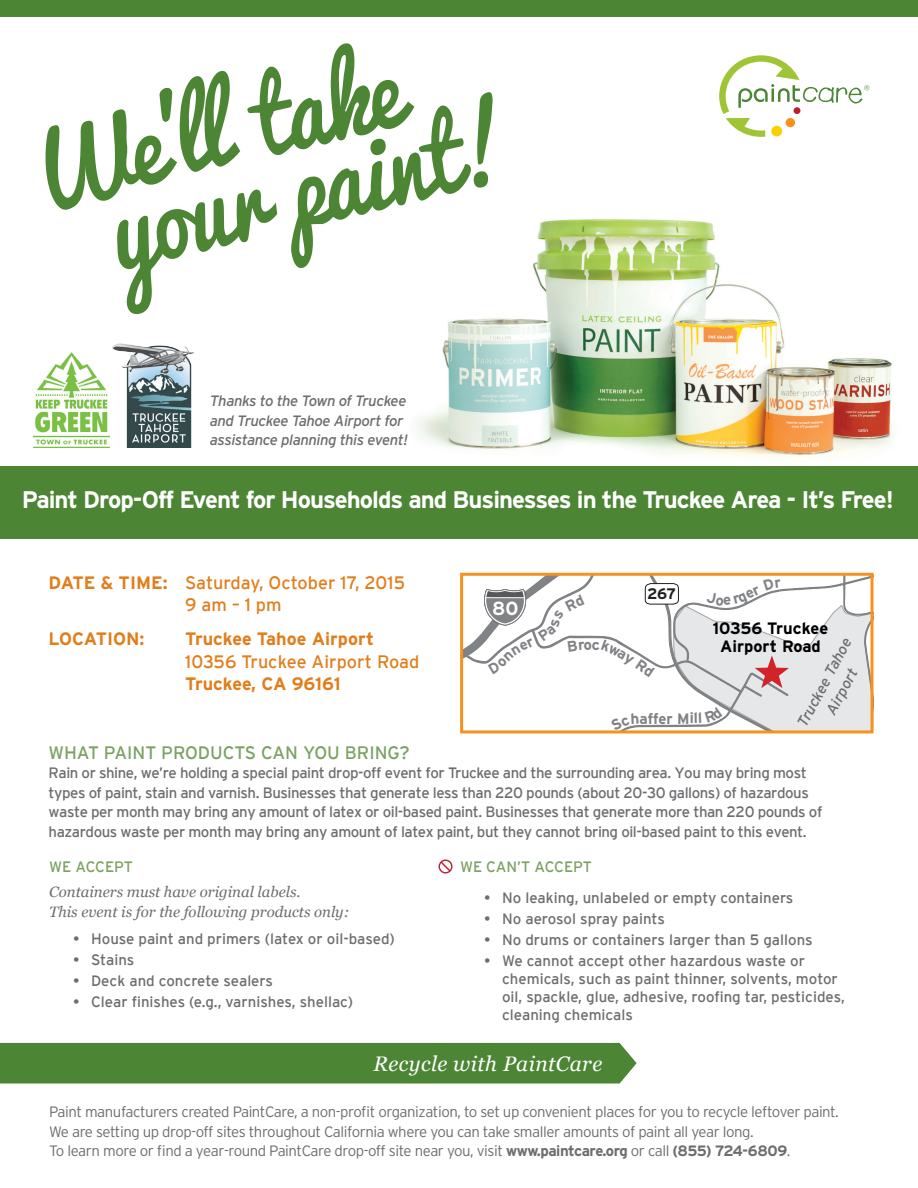
<style>
.page{position:relative;width:918px;height:1188px;background:#fff}
.page>*{position:absolute;margin:0;border:0;box-sizing:border-box;transform-origin:0 0}
.t1{font:700 24px "Interstate";letter-spacing:-.04em;color:#fff}
.t2{font:italic 21px "Georgia";letter-spacing:.02em;color:#fff}
.t3{font:700 18.9px "Interstate";color:#fff}
.t4{font:18px/21px "Interstate";color:#e17e1b}
.t5{font:700 18px "Interstate";color:#e17e1b}
.t6{font:18px "Interstate";color:#7ba163}
.t7{font:700 16.5px/18px "Interstate";color:#000;text-align:center}
.t8{font:700 15.3px "Interstate";color:#231f20}
.t9{font:15px/19.5px "Interstate";letter-spacing:-.03em;color:#6c6d70}
.t10{font:15px/18px "Interstate";color:#6c6d70}
.t11{font:300 15px/19.5px "Interstate";letter-spacing:-.03em;color:#6c6d70}
.t12{font:italic 15px/19.5px "Interstate";letter-spacing:-.03em;color:#6c6d70;text-align:center}
.t13{font:italic 15px/19.5px "Georgia";color:#6c6d70}
.t14{font:15px "Interstate";letter-spacing:-.005em;color:#7ba163}
.t15{font:15px "Interstate";letter-spacing:-.005em;color:#6c6d70}
.t16{font:700 15px "Interstate";color:#808285}
.s1{font-weight:700}
</style>
<div class="page">
<img style="left:417px;top:219px;width:476px;height:239px">
<svg style="left:719px;top:55px;width:150px;height:82px"></svg>
<div style="left:0;top:1043px;width:637px;height:41px;background:#4c8534"></div>
<div style="left:239px;top:1055px;width:363px;height:27px;background:#4c8534"></div>
<div style="left:0;top:466px;width:918px;height:73px;background:#4c8534"></div>
<svg style="left:117px;top:92px;width:376px;height:222px"></svg>
<svg style="left:46px;top:43px;width:368px;height:167px"></svg>
<div style="left:0;top:0;width:918px;height:16px;background:#4c8534"></div>
<svg style="left:439px;top:860px;width:14px;height:13px"></svg>
<img style="left:113px;top:344px;width:80px;height:103px">
<img style="left:33px;top:352px;width:77px;height:95px">
<svg style="left:462px;top:573px;width:412px;height:158px"></svg>
<p class="t12" style="left:210px;top:391px;width:199px;text-align:left">Thanks to the Town of Truckee and Truckee Tahoe Airport for assistance planning this event!</p>
<h1 class="t1" style="left:22px;top:485px;width:874px">Paint Drop-Off Event for Households and Businesses in the Truckee Area - It’s Free!</h1>
<p class="t5" style="left:49px;top:572px;width:121px">DATE &amp; TIME:</p>
<p class="t5" style="left:49px;top:628px;width:97px">LOCATION:</p>
<p class="t4" style="left:185px;top:573px;width:221px">Saturday, October 17, 2015<br>9 am – 1 pm</p>
<p class="t5" style="left:185px;top:628px;width:190px">Truckee Tahoe Airport</p>
<p class="t4" style="left:185px;top:651px;width:236px">10356 Truckee Airport Road</p>
<p class="t5" style="left:185px;top:673px;width:157px">Truckee, CA 96161</p>
<p class="t3" style="left:492px;top:597px;width:28px">80</p>
<p class="t8" style="left:647px;top:584px;width:30px">267</p>
<p class="t16" style="left:648px;top:709px;width:43px">ffer M</p>
<p class="t7" style="left:713px;top:619px;width:117px">10356 Truckee<br>Airport Road</p>
<p class="t12" style="left:793px;top:721px;width:100px;rotate:-62deg">Truckee Tahoe<br>Airport</p>
<p class="t6" style="left:49px;top:742px;width:363px">WHAT PAINT PRODUCTS CAN YOU BRING?</p>
<p class="t9" style="left:49px;top:763px;width:775px">Rain or shine, we’re holding a special paint drop-off event for Truckee and the surrounding area. You may bring most types of paint, stain and varnish. Businesses that generate less than 220 pounds (about 20-30 gallons) of hazardous waste per month may bring any amount of latex or oil-based paint. Businesses that generate more than 220 pounds of hazardous waste per month may bring any amount of latex paint, but they cannot bring oil-based paint to this event.</p>
<p class="t14" style="left:49px;top:858px;width:85px">WE ACCEPT</p>
<p class="t13" style="left:49px;top:882px;width:302px">Containers must have original labels.<br>This event is for the following products only:</p>
<p class="t10" style="left:73px;top:929px;width:323px">• House paint and primers (latex or oil-based)</p>
<p class="t9" style="left:73px;top:949px;width:63px">• Stains</p>
<p class="t10" style="left:73px;top:971px;width:201px">• Deck and concrete sealers</p>
<p class="t10" style="left:73px;top:992px;width:281px">• Clear finishes (e.g., varnishes, shellac)</p>
<p class="t14" style="left:460px;top:858px;width:133px">WE CAN’T ACCEPT</p>
<p class="t10" style="left:484px;top:889px;width:311px">• No leaking, unlabeled or empty containers</p>
<p class="t15" style="left:484px;top:910px;width:182px">• No aerosol spray paints</p>
<p class="t10" style="left:484px;top:931px;width:330px">• No drums or containers larger than 5 gallons</p>
<p class="t10" style="left:502px;top:952px;width:344px;text-indent:-18px">• We cannot accept other hazardous waste or chemicals, such as paint thinner, solvents, motor oil, spackle, glue, adhesive, roofing tar, pesticides, cleaning chemicals</p>
<h2 class="t2" style="left:373px;top:1048px;width:230px">Recycle with PaintCare</h2>
<p class="t11" style="left:49px;top:1102px;width:791px">Paint manufacturers created PaintCare, a non-profit organization, to set up convenient places for you to recycle leftover paint.<br>We are setting up drop-off sites throughout California where you can take smaller amounts of paint all year long.<br>To learn more or find a year-round PaintCare drop-off site near you, visit <span class="s1">www.paintcare.org</span> or call <span class="s1">(855) 724-6809</span>.</p>
</div>
